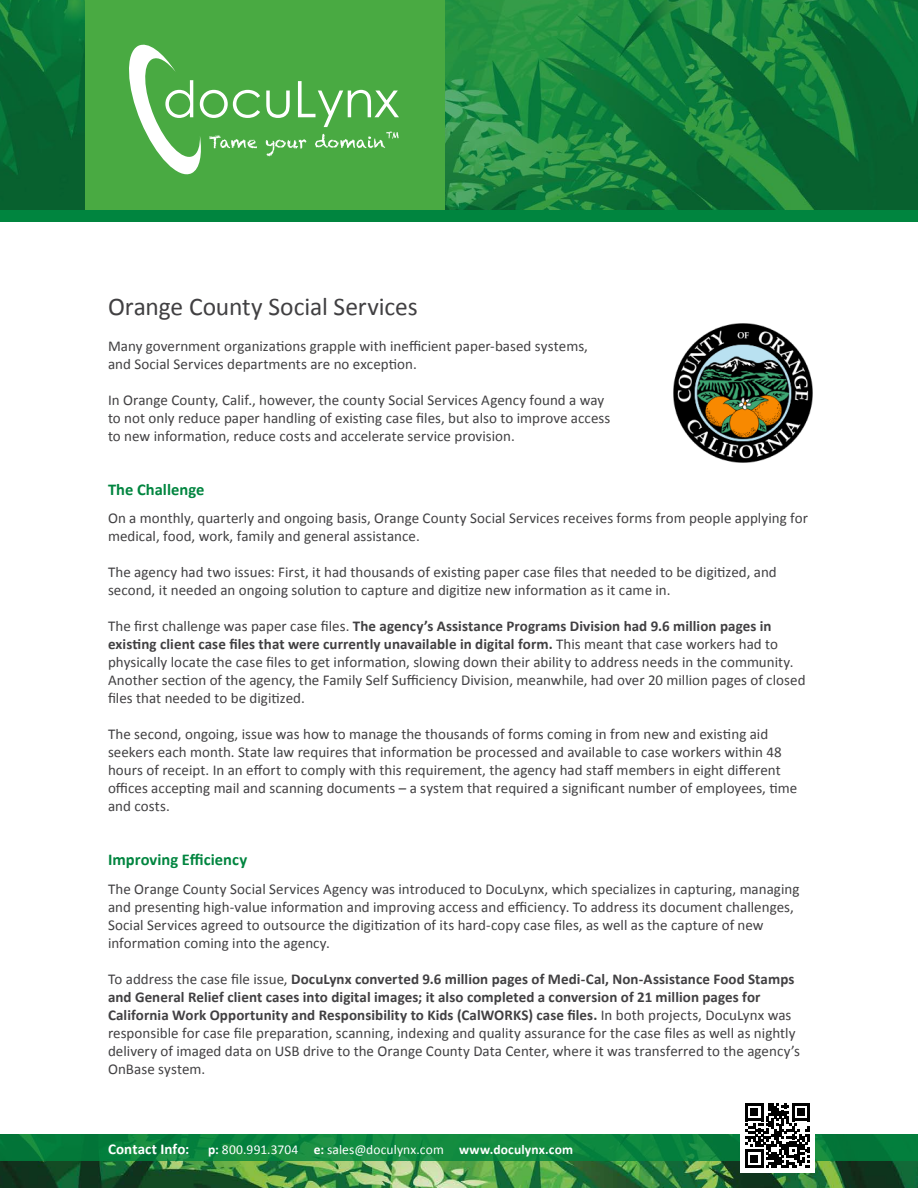
<style>
.page{position:relative;width:918px;height:1188px;background:#fff}
.page>*{position:absolute;margin:0;border:0;box-sizing:border-box;transform-origin:0 0}
.t1{font:25.5px "Calibri";letter-spacing:-.005em;color:#414042}
.t2{font:700 16.5px "Calibri";color:#00853f}
.t3{font:15px/18px "Calibri";letter-spacing:.005em;color:#414042}
.t4{font:13.5px "Calibri";letter-spacing:.01em;color:#fff}
.s1{font-weight:700}
.s2{font-weight:700;font-size:15px}
</style>
<div class="page">
<svg style="left:0;top:0;width:918px;height:211px;background:#157c3b"></svg>
<div style="left:86px;top:0;width:360px;height:216px;background:#49aa42"></div>
<div style="left:0;top:211px;width:918px;height:11px;background:#00853f"></div>
<svg style="left:129px;top:45px;width:131px;height:129px"></svg>
<svg style="left:266px;top:81px;width:133px;height:76px"></svg>
<img style="left:0;top:1161px;width:918px;height:27px">
<svg style="left:0;top:1134px;width:918px;height:27px;background:#0c843e"></svg>
<div style="left:740px;top:1098px;width:75px;height:74px;background:#fff"></div>
<svg style="left:745px;top:1103px;width:65px;height:65px"></svg>
<img style="left:673px;top:323px;width:139px;height:140px">
<h1 class="t1" style="left:108px;top:290px;width:311px">Orange County Social Services</h1>
<p class="t3" style="left:108px;top:337px;width:481px">Many government organizations grapple with inefficient paper-based systems, and Social Services departments are no exception.</p>
<p class="t3" style="left:108px;top:391px;width:504px">In Orange County, Calif., however, the county Social Services Agency found a way to not only reduce paper handling of existing case files, but also to improve access to new information, reduce costs and accelerate service provision.</p>
<p class="t2" style="left:108px;top:479px;width:98px">The Challenge</p>
<p class="t3" style="left:108px;top:509px;width:702px">On a monthly, quarterly and ongoing basis, Orange County Social Services receives forms from people applying for medical, food, work, family and general assistance.</p>
<p class="t3" style="left:108px;top:563px;width:670px">The agency had two issues: First, it had thousands of existing paper case files that needed to be digitized, and second, it needed an ongoing solution to capture and digitize new information as it came in.</p>
<p class="t3" style="left:108px;top:617px;width:699px">The first challenge was paper case files. <span class="s1">The agency’s Assistance Programs Division had 9.6 million pages in existing client case files that were currently unavailable in digital form.</span> This meant that case workers had to physically locate the case files to get information, slowing down their ability to address needs in the community.<br>Another section of the agency, the Family Self Sufficiency Division, meanwhile, had over 20 million pages of closed files that needed to be digitized.</p>
<p class="t3" style="left:108px;top:725px;width:691px">The second, ongoing, issue was how to manage the thousands of forms coming in from new and existing aid seekers each month. State law requires that information be processed and available to case workers within 48 hours of receipt. In an effort to comply with this requirement, the agency had staff members in eight different offices accepting mail and scanning documents – a system that required a significant number of employees, time and costs.</p>
<p class="t2" style="left:108px;top:849px;width:141px">Improving Efficiency</p>
<p class="t3" style="left:108px;top:880px;width:693px">The Orange County Social Services Agency was introduced to DocuLynx, which specializes in capturing, managing and presenting high-value information and improving access and efficiency. To address its document challenges, Social Services agreed to outsource the digitization of its hard-copy case files, as well as the capture of new information coming into the agency.</p>
<p class="t3" style="left:108px;top:970px;width:693px">To address the case file issue, <span class="s1">DocuLynx converted 9.6 million pages of Medi-Cal, Non-Assistance Food Stamps and General Relief client cases into digital images; it also completed a conversion of 21 million pages for California Work Opportunity and Responsibility to Kids (CalWORKS) case files.</span> In both projects, DocuLynx was responsible for case file preparation, scanning, indexing and quality assurance for the case files as well as nightly delivery of imaged data on USB drive to the Orange County Data Center, where it was transferred to the agency’s OnBase system.</p>
<p class="t4" style="left:108px;top:1141px;width:467px"><span class="s2">Contact Info:</span> <span class="s1">p:</span> 800.991.3704 <span class="s1">e:</span> sales@doculynx.com <span class="s1">www.doculynx.com</span></p>
</div>
